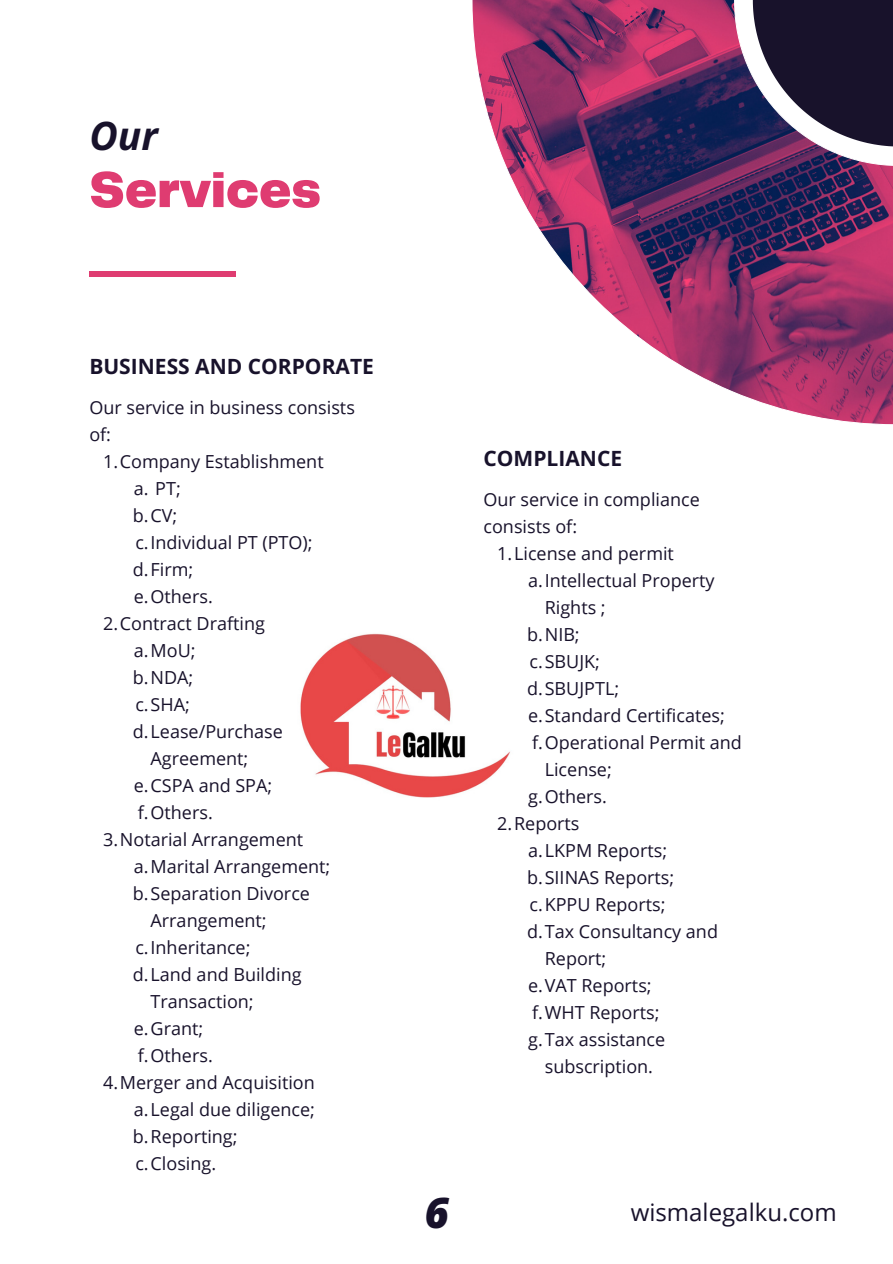
<style>
.page{position:relative;width:893px;height:1264px;background:#fff}
.page>*{position:absolute;margin:0;border:0;box-sizing:border-box;transform-origin:0 0}
.t1{font:900 52.5px "Telegraf";color:#df3c71}
.t2{font:italic 800 41.7px "Open Sans";color:#18122b}
.t3{font:italic 700 39px "Open Sans";color:#18122b}
.t4{font:24px "Open Sans";color:#18122b}
.t5{font:700 21px "Open Sans";color:#18122b}
.t6{font:18px/27px "Open Sans";color:#18122b}
</style>
<div class="page">
<svg style="left:472px;top:0;width:420px;height:425px"></svg>
<svg style="left:752px;top:0;width:140px;height:146px"></svg>
<div style="left:89px;top:271px;width:147px;height:6px;background:#df3c71"></div>
<img style="left:242px;top:539px;width:336px;height:336px;border-radius:50%">
<p class="t3" style="left:89px;top:109px;width:70px">Our</p>
<h2 class="t1" style="left:89px;top:167px;width:233px">Services</h2>
<p class="t5" style="left:89px;top:351px;width:286px">BUSINESS AND CORPORATE</p>
<h4 class="t6" style="left:89px;top:393px;width:267px">Our service in business consists of:</h4>
<p class="t6" style="left:103px;top:447px;width:222px">1.Company Establishment</p>
<p class="t6" style="left:134px;top:474px;width:48px">a. PT;</p>
<p class="t6" style="left:133px;top:501px;width:46px">b.CV;</p>
<p class="t6" style="left:135px;top:528px;width:179px">c.Individual PT (PTO);</p>
<p class="t6" style="left:133px;top:555px;width:62px">d.Firm;</p>
<p class="t6" style="left:134px;top:582px;width:80px">e.Others.</p>
<p class="t6" style="left:103px;top:609px;width:163px">2.Contract Drafting</p>
<p class="t6" style="left:134px;top:636px;width:63px">a.MoU;</p>
<p class="t6" style="left:133px;top:663px;width:62px">b.NDA;</p>
<p class="t6" style="left:135px;top:690px;width:56px">c.SHA;</p>
<p class="t6" style="left:150px;top:717px;width:134px;text-indent:-18px">d.Lease/Purchase<br>Agreement;</p>
<p class="t6" style="left:134px;top:771px;width:140px">e.CSPA and SPA;</p>
<p class="t6" style="left:138px;top:798px;width:76px">f.Others.</p>
<p class="t6" style="left:103px;top:825px;width:202px">3.Notarial Arrangement</p>
<p class="t6" style="left:134px;top:852px;width:198px">a.Marital Arrangement;</p>
<p class="t6" style="left:150px;top:879px;width:161px;text-indent:-18px">b.Separation Divorce<br>Arrangement;</p>
<p class="t6" style="left:135px;top:933px;width:117px">c.Inheritance;</p>
<p class="t6" style="left:150px;top:960px;width:152px;text-indent:-18px">d.Land and Building<br>Transaction;</p>
<p class="t6" style="left:134px;top:1014px;width:71px">e.Grant;</p>
<p class="t6" style="left:138px;top:1041px;width:76px">f.Others.</p>
<p class="t6" style="left:103px;top:1068px;width:213px">4.Merger and Acquisition</p>
<p class="t6" style="left:134px;top:1095px;width:182px">a.Legal due diligence;</p>
<p class="t6" style="left:133px;top:1122px;width:106px">b.Reporting;</p>
<p class="t6" style="left:135px;top:1149px;width:82px">c.Closing.</p>
<p class="t5" style="left:483px;top:444px;width:140px">COMPLIANCE</p>
<h4 class="t6" style="left:483px;top:485px;width:218px">Our service in compliance consists of:</h4>
<p class="t6" style="left:497px;top:539px;width:178px">1.License and permit</p>
<p class="t6" style="left:544px;top:566px;width:171px;text-indent:-17px">a.Intellectual Property<br>Rights ;</p>
<p class="t6" style="left:527px;top:620px;width:54px">b.NIB;</p>
<p class="t6" style="left:529px;top:647px;width:72px">c.SBUJK;</p>
<p class="t6" style="left:527px;top:674px;width:93px">d.SBUJPTL;</p>
<p class="t6" style="left:528px;top:701px;width:198px">e.Standard Certificates;</p>
<p class="t6" style="left:544px;top:728px;width:199px;text-indent:-13px">f.Operational Permit and<br>License;</p>
<p class="t6" style="left:528px;top:782px;width:80px">g.Others.</p>
<p class="t6" style="left:497px;top:809px;width:84px">2.Reports</p>
<p class="t6" style="left:528px;top:836px;width:140px">a.LKPM Reports;</p>
<p class="t6" style="left:527px;top:863px;width:149px">b.SIINAS Reports;</p>
<p class="t6" style="left:529px;top:890px;width:137px">c.KPPU Reports;</p>
<p class="t6" style="left:544px;top:917px;width:175px;text-indent:-18px">d.Tax Consultancy and<br>Report;</p>
<p class="t6" style="left:528px;top:971px;width:125px">e.VAT Reports;</p>
<p class="t6" style="left:532px;top:998px;width:129px">f.WHT Reports;</p>
<p class="t6" style="left:528px;top:1025px;width:138px;text-align:center">g.Tax assistance subscription.</p>
<p class="t2" style="left:425px;top:1183px;width:26px">6</p>
<p class="t4" style="left:630px;top:1195px;width:207px">wismalegalku.com</p>
</div>
